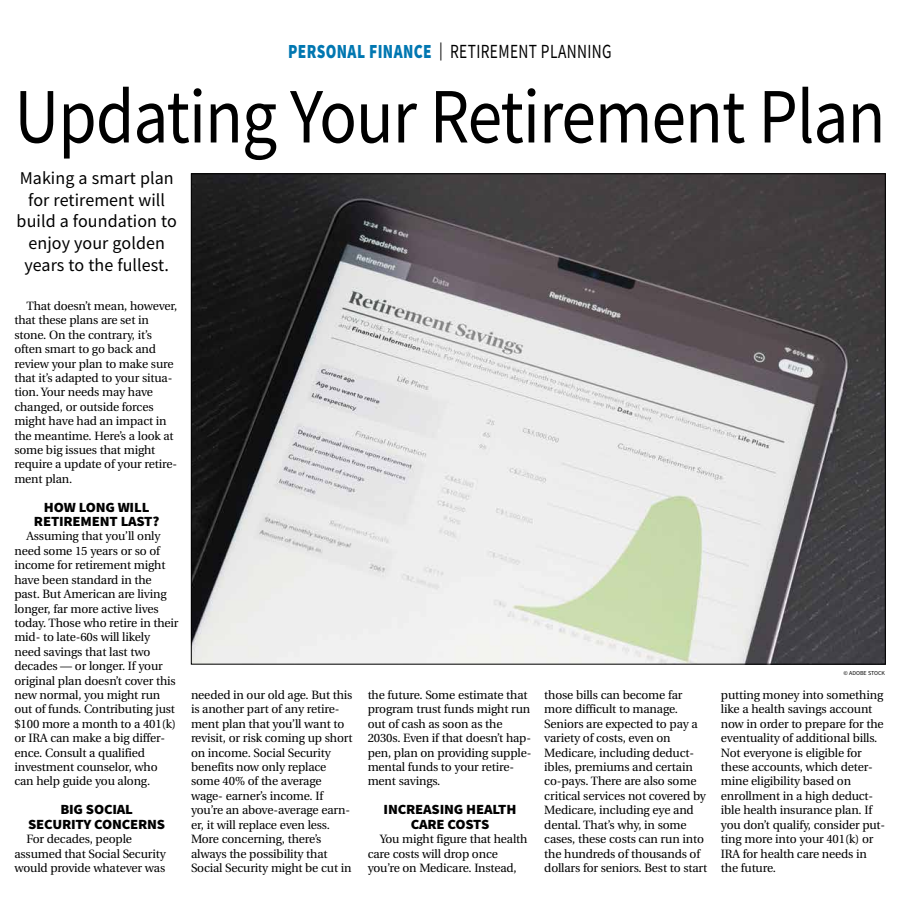
<style>
.page{position:relative;width:900px;height:908px;background:#fff}
.page>*{position:absolute;margin:0;border:0;box-sizing:border-box;transform-origin:0 0}
.t1{font:78.3px "Source Sans Pro";letter-spacing:-.015em;color:#000;scale:.89 1}
.t2{font:20px "Source Sans Pro";letter-spacing:.025em;color:#000;scale:.77 1}
.t3{font:18px/21.6px "Source Sans Pro";letter-spacing:.005em;color:#000;text-align:center}
.t4{font:900 14px/14.4px "Source Sans Pro";letter-spacing:-.015em;color:#000;text-align:center;scale:1.05 1}
.t5{font:12px/14.4px "Utopia";letter-spacing:-.015em;color:#000}
.t6{font:6px "Source Sans Pro";color:#000}
.s1{font-weight:900;color:#0077b1}
.s2{font-size:18px}
</style>
<div class="page">
<img style="left:193px;top:175px;width:691px;height:487px">
<h2 class="t2" style="left:288px;top:39px;width:422px"><span class="s1">PERSONAL FINANCE</span> <span class="s2">|</span> RETIREMENT PLANNING</h2>
<h1 class="t1" style="left:14px;top:67px;width:980px">Updating Your Retirement Plan</h1>
<h3 class="t3" style="left:17px;top:167px;width:162px">Making a smart plan for retirement will build a foundation to enjoy your golden years to the fullest.</h3>
<p class="t5" style="left:14px;top:299px;width:165px;text-indent:12px">That doesn’t mean, however, that these plans are set in stone. On the contrary, it’s often smart to go back and review your plan to make sure that it’s adapted to your situa&shy;tion. Your needs may have changed, or outside forces might have had an impact in the meantime. Here’s a look at some big issues that might require a update of your retire&shy;ment plan.</p>
<p class="t4" style="left:34px;top:499px;width:121px">HOW LONG WILL<br>RETIREMENT LAST?</p>
<p class="t5" style="left:14px;top:529px;width:166px;text-indent:12px">Assuming that you’ll only need some 15 years or so of income for retirement might have been standard in the past. But American are living longer, far more active lives today. Those who retire in their mid- to late-60s will likely need savings that last two decades — or longer. If your original plan doesn’t cover this new normal, you might run out of funds. Contributing just $100 more a month to a 401(k) or IRA can make a big differ&shy;ence. Consult a qualified investment counselor, who can help guide you along.</p>
<p class="t4" style="left:28px;top:802px;width:132px">BIG SOCIAL<br>SECURITY CONCERNS</p>
<p class="t5" style="left:14px;top:831px;width:153px;text-indent:12px">For decades, people assumed that Social Security would provide whatever was</p>
<p class="t5" style="left:191px;top:687px;width:163px">needed in our old age. But this is another part of any retire&shy;ment plan that you’ll want to revisit, or risk coming up short on income. Social Security benefits now only replace some 40% of the average wage- earner’s income. If you’re an above-average earn&shy;er, it will replace even less.<br>More concerning, there’s always the possibility that<br>Social Security might be cut in</p>
<p class="t5" style="left:368px;top:687px;width:165px">the future. Some estimate that program trust funds might run out of cash as soon as the<br>2030s. Even if that doesn’t hap&shy;pen, plan on providing supple&shy;mental funds to your retire&shy;ment savings.</p>
<p class="t4" style="left:384px;top:802px;width:128px">INCREASING HEALTH<br>CARE COSTS</p>
<p class="t5" style="left:368px;top:831px;width:161px;text-indent:12px">You might figure that health care costs will drop once you’re on Medicare. Instead,</p>
<p class="t6" style="left:844px;top:669px;width:43px">© ADOBE STOCK</p>
<p class="t5" style="left:544px;top:687px;width:164px">those bills can become far more difficult to manage.<br>Seniors are expected to pay a variety of costs, even on<br>Medicare, including deduct&shy;ibles, premiums and certain co-pays. There are also some critical services not covered by<br>Medicare, including eye and dental. That’s why, in some cases, these costs can run into the hundreds of thousands of dollars for seniors. Best to start</p>
<p class="t5" style="left:721px;top:687px;width:166px">putting money into something like a health savings account now in order to prepare for the eventuality of additional bills.<br>Not everyone is eligible for these accounts, which deter&shy;mine eligibility based on enrollment in a high deduct&shy;ible health insurance plan. If you don’t qualify, consider put&shy;ting more into your 401(k) or<br>IRA for health care needs in the future.</p>
</div>
